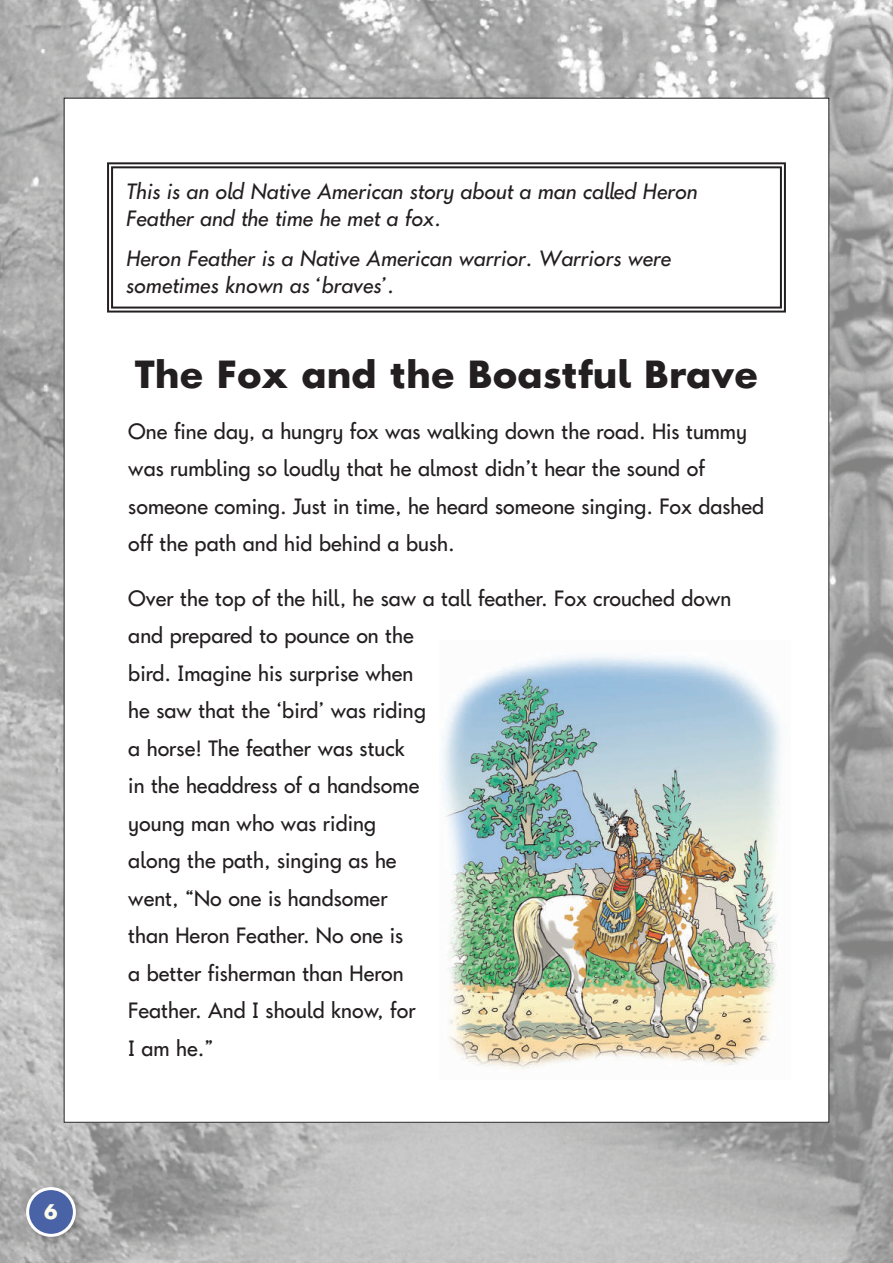
<style>
.page{position:relative;width:893px;height:1263px;background:#fff}
.page>*{position:absolute;margin:0;border:0;box-sizing:border-box;transform-origin:0 0}
.t1{font:39px "Keystageone Bold 3";color:#231f20}
.t2{font:22.5px/37.5px "Keystageone Regular 3";color:#231f20}
.t3{font:italic 22.5px/27px "Keystageone";color:#231f20}
.t4{font:21px "Keystageone Bold 4";color:#fefbea}
</style>
<div class="page">
<img style="left:0;top:0;width:893px;height:1263px">
<div style="left:64px;top:98px;width:765px;height:1024px;background:#fff"></div>
<svg style="left:107px;top:162px;width:679px;height:151px"></svg>
<div style="left:111px;top:166px;width:671px;height:143px;border:2px solid #231f20"></div>
<img style="left:440px;top:654px;width:341px;height:415px">
<div style="left:21px;top:1182px;width:66px;height:66px;background:#231f20;opacity:.35"></div>
<div style="left:28px;top:1188px;width:46px;height:47px;background:#4963a6;border-radius:50%"></div>
<div style="left:26px;top:1187px;width:50px;height:50px;border:3px solid #fff;border-radius:50%"></div>
<p class="t4" style="left:44px;top:1203px;width:16px">6</p>
<p class="t3" style="left:126px;top:179px;width:573px">This is an old Native American story about a man called Heron<br>Feather and the time he met a fox.</p>
<p class="t3" style="left:126px;top:246px;width:547px">Heron Feather is a Native American warrior. Warriors were sometimes known as ‘braves’.</p>
<h1 class="t1" style="left:135px;top:357px;width:625px">The Fox and the Boastful Brave</h1>
<p class="t2" style="left:128px;top:414px;width:637px">One fine day, a hungry fox was walking down the road. His tummy was rumbling so loudly that he almost didn’t hear the sound of someone coming. Just in time, he heard someone singing. Fox dashed off the path and hid behind a bush.</p>
<p class="t2" style="left:128px;top:581px;width:605px">Over the top of the hill, he saw a tall feather. Fox crouched down and prepared to pounce on the<br>bird. Imagine his surprise when<br>he saw that the ‘bird’ was riding<br>a horse! The feather was stuck<br>in the headdress of a handsome<br>young man who was riding<br>along the path, singing as he<br>went, “No one is handsomer<br>than Heron Feather. No one is<br>a better fisherman than Heron<br>Feather. And I should know, for<br>I am he.”</p>
</div>
